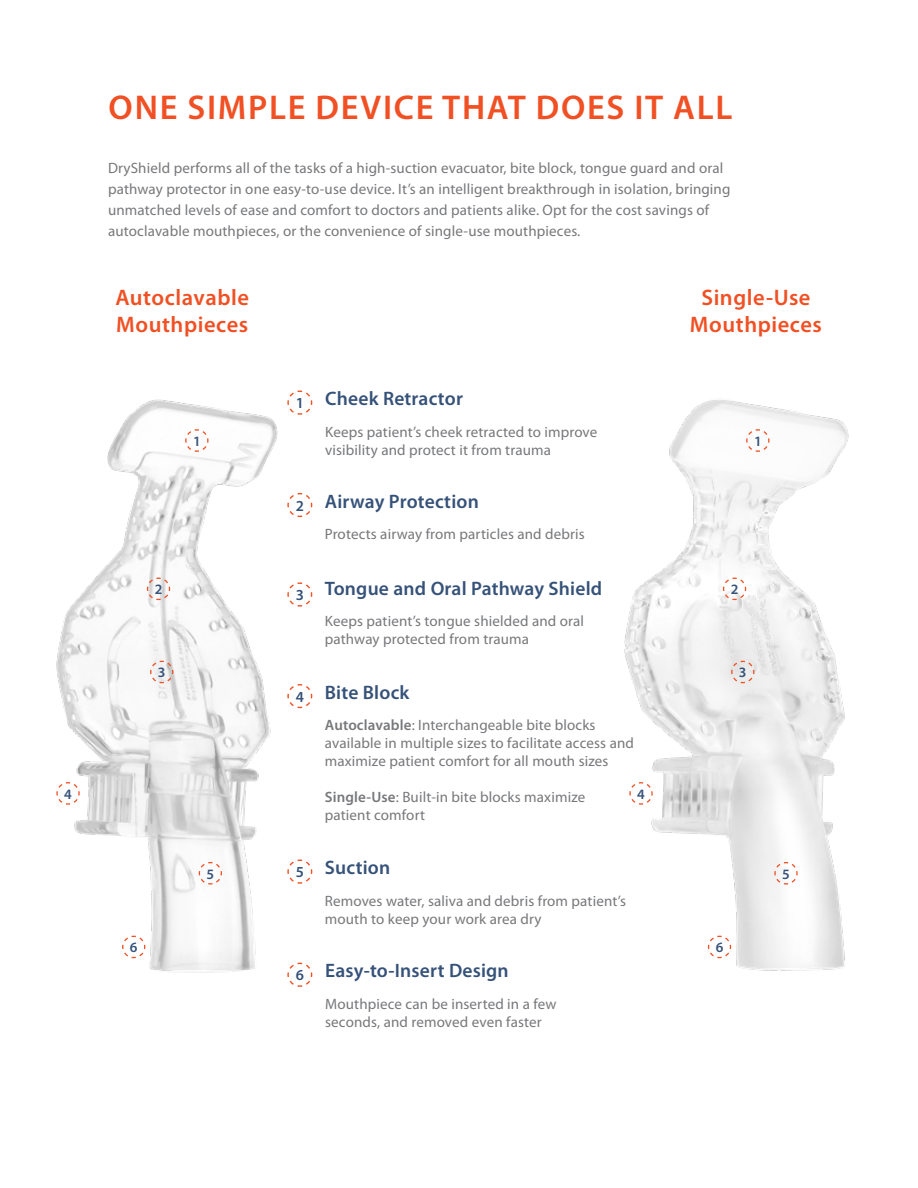
<style>
.page{position:relative;width:918px;height:1188px;background:#fff}
.page>*{position:absolute;margin:0;border:0;box-sizing:border-box;transform-origin:0 0}
.t1{font:600 34.5px "Myriad Pro";letter-spacing:.05em;color:#f05023}
.t2{font:600 22.5px/27px "Myriad Pro";letter-spacing:.025em;color:#f05023}
.t3{font:600 19.5px "Myriad Pro";letter-spacing:.01em;color:#365279}
.t4{font:600 15.3px "Myriad Pro";color:#365279}
.t5{font:15px/18px "Myriad Pro";letter-spacing:.01em;color:#77787b}
.t6{font:600 14.4px "Myriad Pro";color:#365279}
.s1{font-weight:600}
</style>
<div class="page">
<img style="left:56px;top:399px;width:222px;height:574px">
<img style="left:624px;top:400px;width:225px;height:571px">
<svg style="left:287px;top:390px;width:26px;height:25px"></svg>
<svg style="left:746px;top:429px;width:24px;height:23px"></svg>
<svg style="left:722px;top:577px;width:25px;height:24px"></svg>
<svg style="left:146px;top:577px;width:25px;height:24px"></svg>
<svg style="left:731px;top:660px;width:24px;height:24px"></svg>
<svg style="left:149px;top:660px;width:25px;height:24px"></svg>
<svg style="left:629px;top:781px;width:24px;height:24px"></svg>
<svg style="left:56px;top:781px;width:24px;height:24px"></svg>
<svg style="left:774px;top:861px;width:24px;height:24px"></svg>
<svg style="left:198px;top:861px;width:25px;height:24px"></svg>
<svg style="left:707px;top:935px;width:25px;height:24px"></svg>
<svg style="left:121px;top:935px;width:25px;height:24px"></svg>
<svg style="left:185px;top:429px;width:24px;height:23px"></svg>
<svg style="left:287px;top:684px;width:26px;height:25px"></svg>
<svg style="left:287px;top:859px;width:26px;height:25px"></svg>
<svg style="left:287px;top:962px;width:26px;height:25px"></svg>
<svg style="left:287px;top:493px;width:26px;height:25px"></svg>
<svg style="left:287px;top:582px;width:26px;height:25px"></svg>
<h1 class="t1" style="left:109px;top:88px;width:625px">ONE SIMPLE DEVICE THAT DOES IT ALL</h1>
<p class="t5" style="left:108px;top:158px;width:624px;line-height:21px">DryShield performs all of the tasks of a high-suction evacuator, bite block, tongue guard and oral pathway protector in one easy-to-use device. It’s an intelligent breakthrough in isolation, bringing unmatched levels of ease and comfort to doctors and patients alike. Opt for the cost savings of autoclavable mouthpieces, or the convenience of single-use mouthpieces.</p>
<h2 class="t2" style="left:115px;top:285px;width:135px">Autoclavable<br>Mouthpieces</h2>
<h2 class="t2" style="left:690px;top:285px;width:134px;text-align:center">Single-Use<br>Mouthpieces</h2>
<p class="t6" style="left:193px;top:433px;width:9px">1</p>
<p class="t4" style="left:296px;top:395px;width:10px">1</p>
<p class="t4" style="left:296px;top:497px;width:10px">2</p>
<h3 class="t3" style="left:325px;top:388px;width:139px">Cheek Retractor</h3>
<p class="t5" style="left:325px;top:423px;width:274px">Keeps patient’s cheek retracted to improve visibility and protect it from trauma</p>
<h3 class="t3" style="left:325px;top:490px;width:156px">Airway Protection</h3>
<p class="t5" style="left:325px;top:525px;width:262px">Protects airway from particles and debris</p>
<p class="t6" style="left:754px;top:433px;width:9px">1</p>
<h3 class="t3" style="left:325px;top:577px;width:279px">Tongue and Oral Pathway Shield</h3>
<p class="t5" style="left:325px;top:612px;width:261px">Keeps patient’s tongue shielded and oral pathway protected from trauma</p>
<p class="t6" style="left:155px;top:581px;width:9px">2</p>
<p class="t6" style="left:731px;top:581px;width:9px">2</p>
<p class="t4" style="left:296px;top:587px;width:10px">3</p>
<p class="t6" style="left:158px;top:664px;width:9px">3</p>
<p class="t6" style="left:739px;top:664px;width:9px">3</p>
<h3 class="t3" style="left:325px;top:681px;width:86px">Bite Block</h3>
<p class="t5" style="left:325px;top:716px;width:311px"><span class="s1">Autoclavable</span>: Interchangeable bite blocks available in multiple sizes to facilitate access and maximize patient comfort for all mouth sizes</p>
<p class="t5" style="left:325px;top:788px;width:262px"><span class="s1">Single-Use</span>: Built-in bite blocks maximize patient comfort</p>
<p class="t4" style="left:296px;top:688px;width:10px">4</p>
<p class="t6" style="left:64px;top:786px;width:9px">4</p>
<p class="t6" style="left:637px;top:786px;width:9px">4</p>
<h3 class="t3" style="left:325px;top:857px;width:67px">Suction</h3>
<p class="t5" style="left:325px;top:892px;width:303px">Removes water, saliva and debris from patient’s mouth to keep your work area dry</p>
<p class="t4" style="left:296px;top:864px;width:10px">5</p>
<p class="t6" style="left:207px;top:866px;width:9px">5</p>
<p class="t6" style="left:782px;top:866px;width:9px">5</p>
<p class="t6" style="left:130px;top:939px;width:9px">6</p>
<p class="t6" style="left:716px;top:939px;width:9px">6</p>
<p class="t4" style="left:296px;top:967px;width:10px">6</p>
<h3 class="t3" style="left:325px;top:960px;width:185px">Easy-to-Insert Design</h3>
<p class="t5" style="left:325px;top:995px;width:233px">Mouthpiece can be inserted in a few seconds, and removed even faster</p>
</div>
